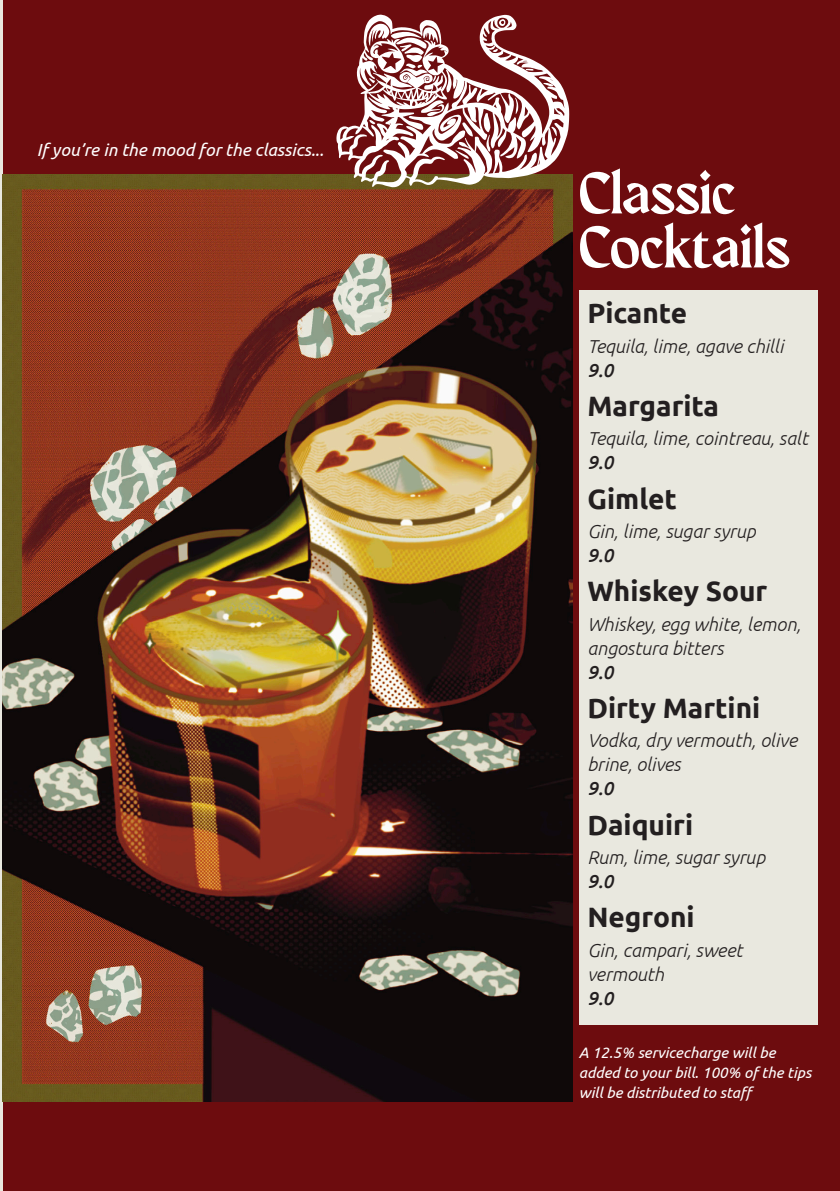
<style>
.page{position:relative;width:840px;height:1191px;background:#fff}
.page>*{position:absolute;margin:0;border:0;box-sizing:border-box;transform-origin:0 0}
.t1{font:58.2px "Maragsa Display";color:#fff}
.t2{font:700 28px "Ubuntu";color:#231f20}
.t3{font:italic 300 18.6px/24px "Ubuntu";color:#231f20}
.t4{font:italic 500 18.6px "Ubuntu";color:#231f20}
.t5{font:italic 17.4px "Ubuntu";color:#fff}
.t6{font:italic 15.2px/20px "Ubuntu";color:#fff}
</style>
<div class="page">
<div style="left:0;top:0;width:839px;height:1191px;background:#6d0c0e"></div>
<hr style="left:0;top:0;width:2px;height:1191px;background:#e9e8df">
<div style="left:578px;top:291px;width:238px;height:734px;background:#e9e8df"></div>
<img style="left:2px;top:174px;width:570px;height:927px">
<svg style="left:336px;top:14px;width:233px;height:173px"></svg>
<svg style="left:446px;top:70px;width:5px;height:22px"></svg>
<svg style="left:462px;top:122px;width:10px;height:14px"></svg>
<svg style="left:483px;top:113px;width:7px;height:39px"></svg>
<svg style="left:455px;top:150px;width:13px;height:9px"></svg>
<svg style="left:515px;top:98px;width:3px;height:16px"></svg>
<svg style="left:421px;top:100px;width:23px;height:16px"></svg>
<svg style="left:368px;top:24px;width:69px;height:59px"></svg>
<svg style="left:369px;top:120px;width:6px;height:4px"></svg>
<svg style="left:551px;top:127px;width:5px;height:9px"></svg>
<svg style="left:543px;top:83px;width:10px;height:4px"></svg>
<svg style="left:525px;top:69px;width:8px;height:2px"></svg>
<svg style="left:498px;top:19px;width:7px;height:7px"></svg>
<svg style="left:492px;top:49px;width:5px;height:3px"></svg>
<p class="t5" style="left:37px;top:139px;width:288px">If you’re in the mood for the classics...</p>
<p class="t1" style="left:578px;top:158px;width:158px">Classic</p>
<p class="t1" style="left:578px;top:212px;width:212px">Cocktails</p>
<p class="t2" style="left:587px;top:296px;width:101px">Picante</p>
<p class="t3" style="left:587px;top:333px;width:197px">Tequila, lime, agave chilli</p>
<p class="t4" style="left:587px;top:358px;width:27px">9.0</p>
<p class="t2" style="left:587px;top:389px;width:133px">Margarita</p>
<p class="t3" style="left:587px;top:426px;width:222px">Tequila, lime, cointreau, salt</p>
<p class="t4" style="left:587px;top:451px;width:27px">9.0</p>
<p class="t2" style="left:587px;top:481px;width:91px">Gimlet</p>
<p class="t3" style="left:587px;top:519px;width:169px">Gin, lime, sugar syrup</p>
<p class="t4" style="left:587px;top:544px;width:27px">9.0</p>
<p class="t2" style="left:587px;top:574px;width:181px">Whiskey Sour</p>
<p class="t3" style="left:587px;top:611px;width:215px">Whiskey, egg white, lemon, angostura bitters</p>
<p class="t4" style="left:587px;top:660px;width:27px">9.0</p>
<p class="t2" style="left:587px;top:691px;width:174px">Dirty Martini</p>
<p class="t3" style="left:587px;top:728px;width:211px">Vodka, dry vermouth, olive brine, olives</p>
<p class="t4" style="left:587px;top:777px;width:27px">9.0</p>
<p class="t2" style="left:587px;top:807px;width:107px">Daiquiri</p>
<p class="t3" style="left:587px;top:845px;width:179px">Rum, lime, sugar syrup</p>
<p class="t4" style="left:587px;top:870px;width:27px">9.0</p>
<p class="t2" style="left:587px;top:900px;width:109px">Negroni</p>
<p class="t3" style="left:587px;top:937px;width:156px">Gin, campari, sweet vermouth</p>
<p class="t4" style="left:587px;top:986px;width:27px">9.0</p>
<p class="t6" style="left:578px;top:1042px;width:234px">A 12.5% servicecharge will be added to your bill. 100% of the tips will be distributed to staff</p>
</div>
